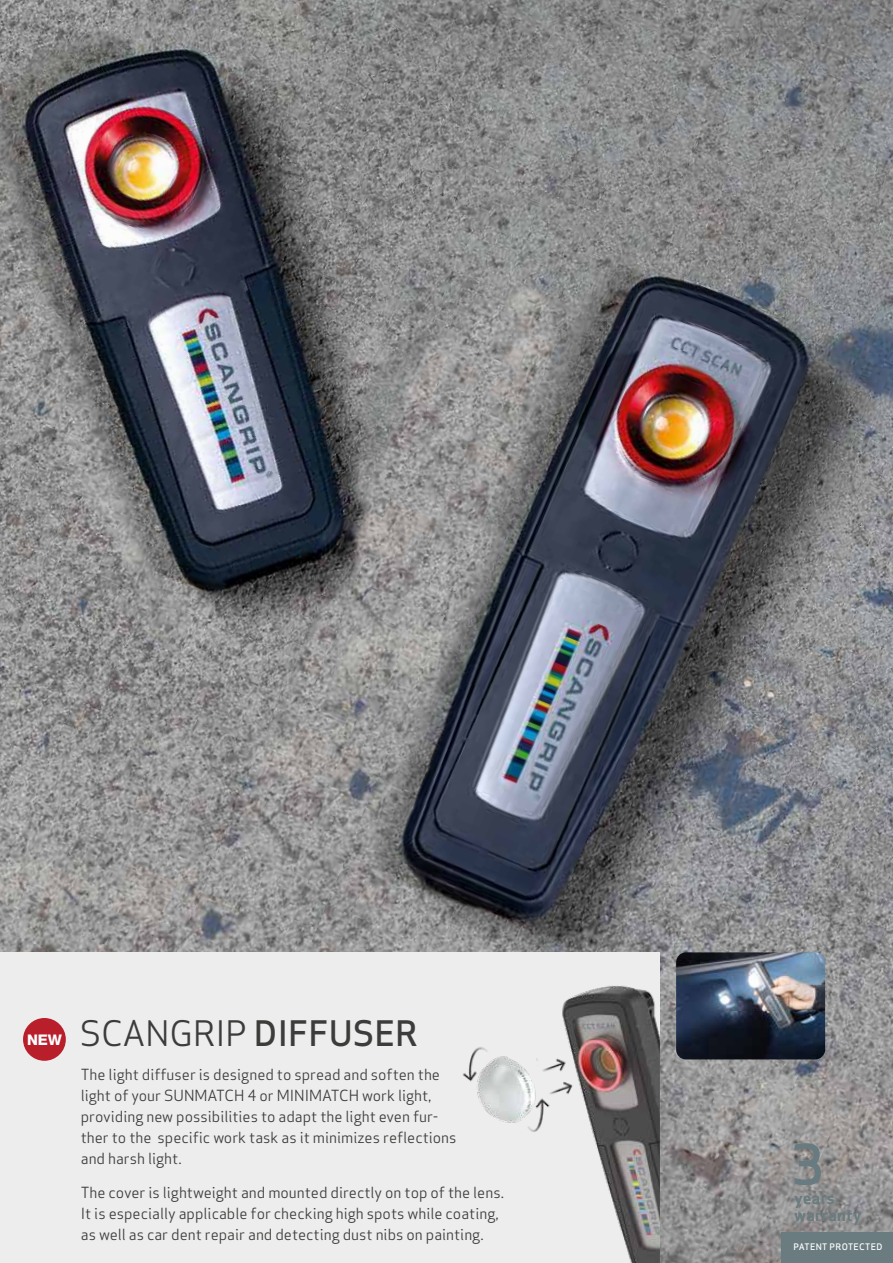
<style>
.page{position:relative;width:893px;height:1263px;background:#fff}
.page>*{position:absolute;margin:0;border:0;box-sizing:border-box;transform-origin:0 0}
.t1{font:500 53.7px "Apex Sans";color:#687b81}
.t2{font:34.35px "Apex Sans";color:#3c3c3b}
.t3{font:500 16.05px "Apex Sans";letter-spacing:.02em;color:#6b7c81}
.t4{font:15px/21px "Apex Sans";color:#3c3c3b}
.t5{font:800 14.7px "Helvetica Neue LT Std";color:#fff}
.t6{font:500 8.85px "Apex Sans";letter-spacing:.04em;color:#fff}
.s1{font-weight:500}
</style>
<div class="page">
<img style="left:0;top:0;width:893px;height:1263px">
<div style="left:0;top:952px;width:659px;height:311px;background:#ededed"></div>
<img style="left:463px;top:973px;width:197px;height:290px">
<img style="left:676px;top:952px;width:149px;height:107px">
<div style="left:23px;top:1018px;width:43px;height:43px;background:#b91e2b;border-radius:50%"></div>
<div style="left:782px;top:1232px;width:111px;height:31px;background:#687b81"></div>
<p class="t5" style="left:27px;top:1031px;width:36px">NEW</p>
<h2 class="t2" style="left:80px;top:1006px;width:340px">SCANGRIP <span class="s1">DIFFUSER</span></h2>
<p class="t4" style="left:81px;top:1063px;width:377px">The light diffuser is designed to spread and soften the light of your SUNMATCH 4 or MINIMATCH work light, providing new possibilities to adapt the light even fur&shy;ther to the specific work task as it minimizes reflections and harsh light.</p>
<p class="t4" style="left:81px;top:1181px;width:425px">The cover is lightweight and mounted directly on top of the lens.<br>It is especially applicable for checking high spots while coating, as well as car dent repair and detecting dust nibs on painting.</p>
<h1 class="t1" style="left:791px;top:1117px;width:34px">3</h1>
<p class="t3" style="left:795px;top:1184px;width:42px">years</p>
<p class="t3" style="left:795px;top:1200px;width:68px">warranty</p>
<p class="t6" style="left:794px;top:1238px;width:90px">PATENT PROTECTED</p>
</div>
